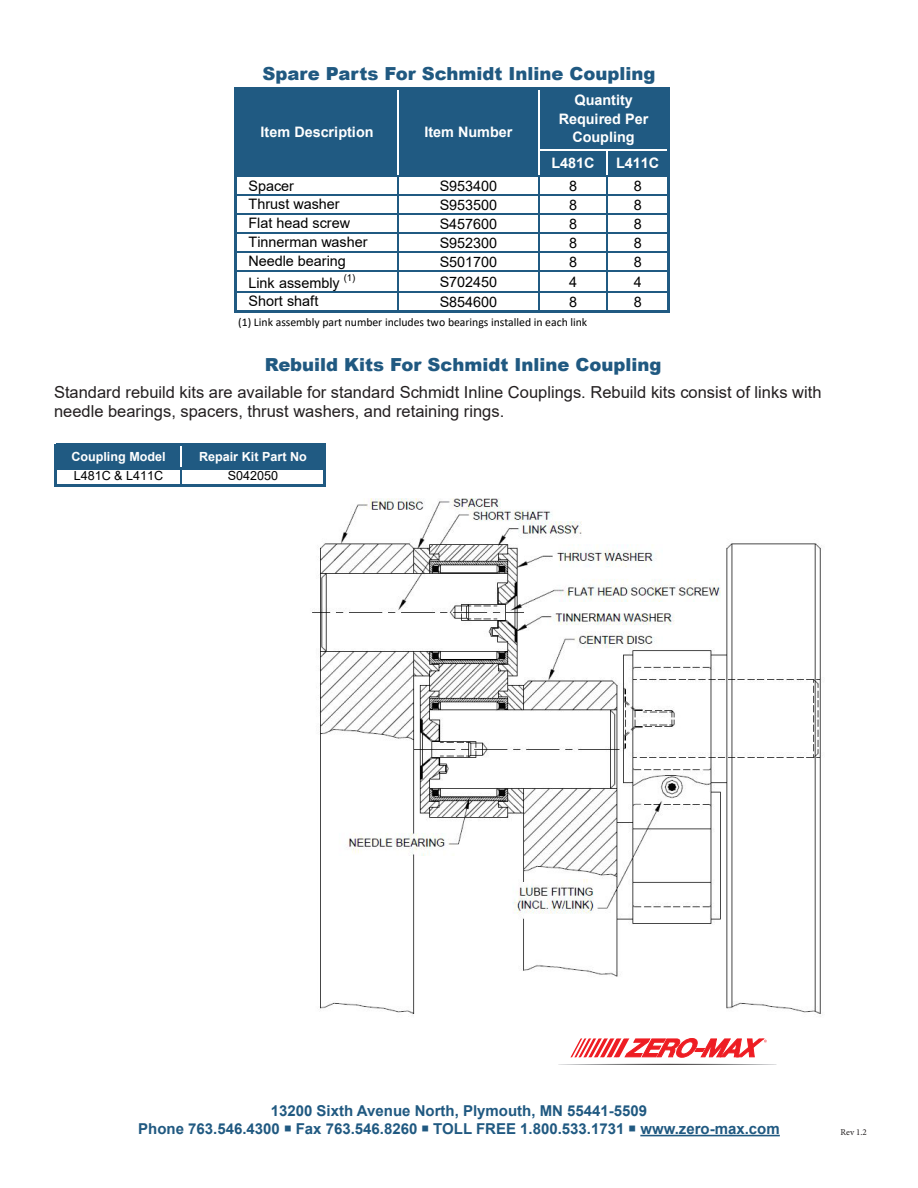
<style>
.page{position:relative;width:918px;height:1188px;background:#fff}
.page>*{position:absolute;margin:0;border:0;box-sizing:border-box;transform-origin:0 0}
.t1{font:900 18px "Arial";color:#205981}
.t2{font:16.5px/19.8px "Arial";color:#231f20}
.t3{font:700 15px/18px "Arial";color:#205981;text-align:center}
.t4{font:14.4px "Arial";color:#000}
.t5{font:700 14.4px/18.5px "Arial";color:#fff;text-align:center}
.t6{font:700 12.6px "Arial";color:#fff}
.t7{font:12.6px "Arial";color:#000}
.t8{font:11.7px "Calibri";color:#000}
.t9{font:9.6px "Arial";color:#000}
.t10{font:9px "Minion Pro";color:#231f20}
</style>
<div class="page">
<img style="left:312px;top:475px;width:510px;height:539px">
<svg style="left:558px;top:1064px;width:219px;height:1px"></svg>
<svg style="left:570px;top:1038px;width:197px;height:20px"></svg>
<hr style="left:640px;top:1135px;width:140px;height:1px;background:#205981">
<div style="left:237px;top:89px;width:431px;height:88px;background:#205a82"></div>
<hr style="left:397px;top:90px;width:2px;height:86px;background:#fff">
<hr style="left:538px;top:90px;width:1px;height:86px;background:#fff">
<svg style="left:607px;top:151px;width:1px;height:24px"></svg>
<hr style="left:235px;top:87px;width:2px;height:226px;background:#205a82">
<hr style="left:397px;top:177px;width:2px;height:134px;background:#205a82">
<hr style="left:538px;top:177px;width:1px;height:134px;background:#205a82">
<hr style="left:667px;top:90px;width:2px;height:223px;background:#205a82">
<hr style="left:607px;top:177px;width:1px;height:134px;background:#205a82">
<hr style="left:237px;top:87px;width:432px;height:3px;background:#205a82">
<hr style="left:539px;top:149px;width:128px;height:2px;background:#fff">
<hr style="left:237px;top:195px;width:430px;height:1px;background:#205a82">
<hr style="left:237px;top:214px;width:430px;height:1px;background:#205a82">
<hr style="left:237px;top:233px;width:430px;height:1px;background:#205a82">
<hr style="left:237px;top:252px;width:430px;height:1px;background:#205a82">
<hr style="left:237px;top:271px;width:430px;height:1px;background:#205a82">
<hr style="left:237px;top:291px;width:430px;height:2px;background:#205a82">
<hr style="left:237px;top:311px;width:432px;height:2px;background:#205a82">
<div style="left:56px;top:446px;width:268px;height:22px;background:#205a82"></div>
<hr style="left:54px;top:444px;width:2px;height:43px;background:#205a82">
<svg style="left:180px;top:446px;width:1px;height:38px"></svg>
<hr style="left:323px;top:446px;width:2px;height:41px;background:#205a82">
<hr style="left:56px;top:444px;width:269px;height:2px;background:#205a82">
<hr style="left:56px;top:467px;width:269px;height:2px;background:#205a82">
<hr style="left:56px;top:484px;width:269px;height:3px;background:#205a82">
<svg style="left:640px;top:1134px;width:12px;height:1px"></svg>
<p class="t1" style="left:263px;top:60px;width:394px">Spare Parts For Schmidt Inline Coupling</p>
<p class="t5" style="left:261px;top:123px;width:115px">Item Description</p>
<p class="t5" style="left:424px;top:123px;width:90px">Item Number</p>
<p class="t5" style="left:559px;top:91px;width:91px">Quantity<br>Required Per<br>Coupling</p>
<p class="t5" style="left:552px;top:154px;width:45px">L481C</p>
<p class="t5" style="left:616px;top:154px;width:45px">L411C</p>
<p class="t4" style="left:248px;top:176px;width:47px">Spacer</p>
<p class="t4" style="left:440px;top:176px;width:59px">S953400</p>
<p class="t4" style="left:569px;top:176px;width:10px">8</p>
<p class="t4" style="left:634px;top:176px;width:10px">8</p>
<p class="t4" style="left:248px;top:194px;width:93px">Thrust washer</p>
<p class="t4" style="left:440px;top:195px;width:59px">S953500</p>
<p class="t4" style="left:569px;top:195px;width:10px">8</p>
<p class="t4" style="left:634px;top:195px;width:10px">8</p>
<p class="t4" style="left:248px;top:213px;width:103px">Flat head screw</p>
<p class="t4" style="left:440px;top:214px;width:59px">S457600</p>
<p class="t4" style="left:569px;top:214px;width:10px">8</p>
<p class="t4" style="left:634px;top:214px;width:10px">8</p>
<p class="t4" style="left:248px;top:232px;width:121px">Tinnerman washer</p>
<p class="t4" style="left:440px;top:233px;width:59px">S952300</p>
<p class="t4" style="left:569px;top:233px;width:10px">8</p>
<p class="t4" style="left:634px;top:233px;width:10px">8</p>
<p class="t4" style="left:248px;top:251px;width:99px">Needle bearing</p>
<p class="t4" style="left:440px;top:252px;width:59px">S501700</p>
<p class="t4" style="left:569px;top:252px;width:10px">8</p>
<p class="t4" style="left:634px;top:252px;width:10px">8</p>
<p class="t4" style="left:248px;top:273px;width:93px">Link assembly</p>
<p class="t9" style="left:344px;top:271px;width:13px">(1)</p>
<p class="t4" style="left:440px;top:272px;width:59px">S702450</p>
<p class="t4" style="left:569px;top:272px;width:10px">4</p>
<p class="t4" style="left:634px;top:272px;width:10px">4</p>
<p class="t4" style="left:248px;top:291px;width:71px">Short shaft</p>
<p class="t4" style="left:440px;top:292px;width:59px">S854600</p>
<p class="t4" style="left:569px;top:292px;width:10px">8</p>
<p class="t4" style="left:634px;top:292px;width:10px">8</p>
<p class="t8" style="left:238px;top:314px;width:351px">(1) Link assembly part number includes two bearings installed in each link</p>
<p class="t1" style="left:265px;top:352px;width:398px">Rebuild Kits For Schmidt Inline Coupling</p>
<p class="t2" style="left:54px;top:382px;width:769px">Standard rebuild kits are available for standard Schmidt Inline Couplings. Rebuild kits consist of links with needle bearings, spacers, thrust washers, and retaining rings.</p>
<p class="t6" style="left:71px;top:448px;width:96px">Coupling Model</p>
<p class="t6" style="left:199px;top:448px;width:109px">Repair Kit Part No</p>
<p class="t7" style="left:74px;top:467px;width:91px">L481C &amp; L411C</p>
<p class="t7" style="left:228px;top:467px;width:52px">S042050</p>
<p class="t3" style="left:138px;top:1102px;width:643px">13200 Sixth Avenue North, Plymouth, MN 55441-5509<br>Phone 763.546.4300 ○ Fax 763.546.8260 ○ TOLL FREE 1.800.533.1731 ○ www.zero-max.com</p>
<p class="t10" style="left:841px;top:1126px;width:28px">Rev 1.2</p>
</div>
